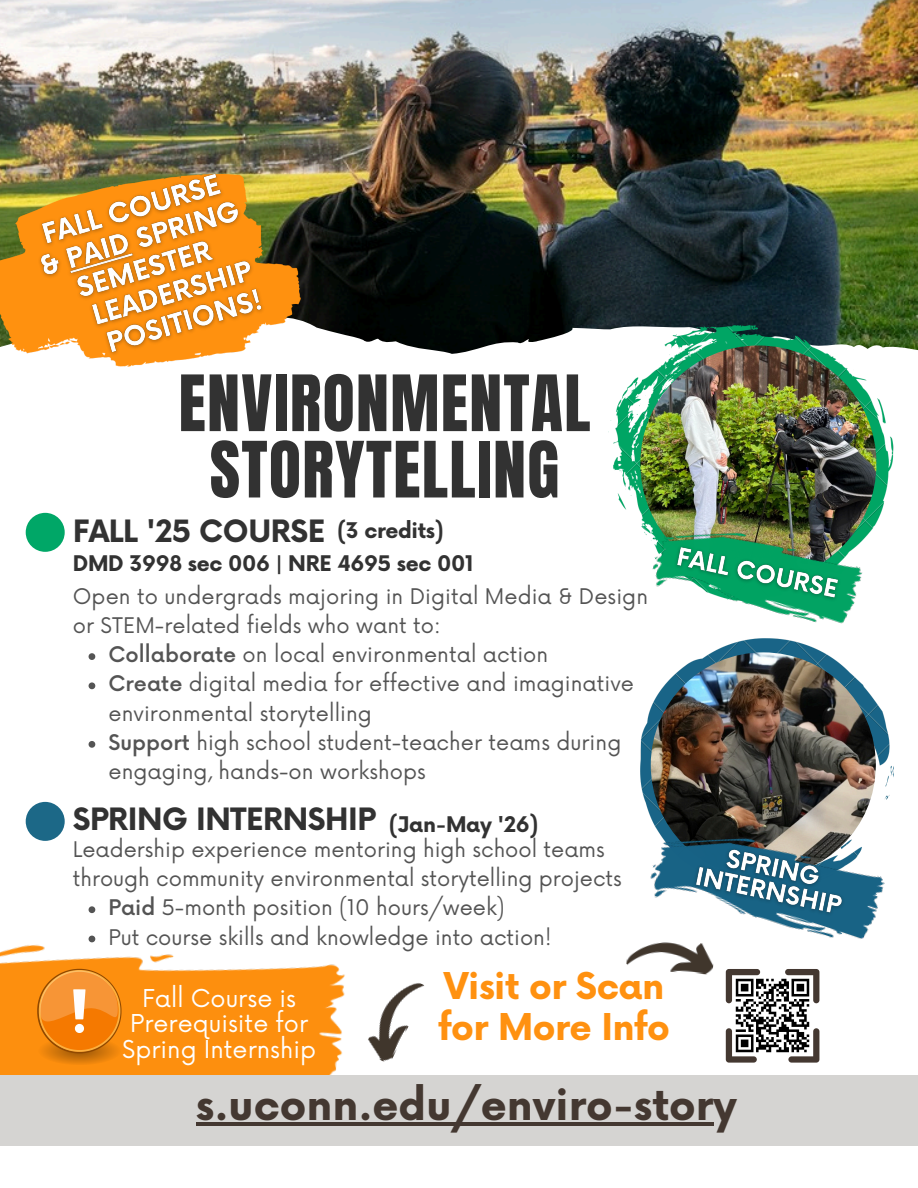
<style>
.page{position:relative;width:918px;height:1188px;background:#fff}
.page>*{position:absolute;margin:0;border:0;box-sizing:border-box;transform-origin:0 0}
.t1{font:66px/66.3px "Anton";letter-spacing:.02em;color:#323232;text-align:center}
.t2{font:700 42px "Now";color:#443831}
.t3{font:700 36px/41.7px "Now";letter-spacing:-.015em;color:#ff9110}
.t4{font:700 30px "Now";letter-spacing:-.015em;color:#323232}
.t5{font:24px/25.8px "Now";color:#fff;text-align:center}
.t6{font:21px/29.2px "Now";letter-spacing:.005em;color:#545454}
.t7{font:700 21px "Now";letter-spacing:-.015em;color:#323232}
.s1{font-weight:500}
</style>
<div class="page">
<img style="left:0;top:0;width:918px;height:354px">
<img style="left:0;top:174px;width:300px;height:180px">
<div style="left:26px;top:513px;width:39px;height:39px;background:#00a767;border-radius:50%"></div>
<div style="left:26px;top:802px;width:39px;height:39px;background:#1c6887;border-radius:50%"></div>
<img style="left:0;top:935px;width:356px;height:141px">
<svg style="left:89px;top:906px;width:6px;height:7px"></svg>
<svg style="left:89px;top:936px;width:6px;height:6px"></svg>
<svg style="left:89px;top:653px;width:6px;height:7px"></svg>
<svg style="left:89px;top:682px;width:6px;height:7px"></svg>
<svg style="left:89px;top:741px;width:6px;height:7px"></svg>
<img style="left:728px;top:971px;width:90px;height:82px">
<svg style="left:788px;top:1028px;width:31px;height:34px"></svg>
<svg style="left:726px;top:1028px;width:31px;height:34px"></svg>
<svg style="left:785px;top:969px;width:34px;height:34px"></svg>
<svg style="left:726px;top:969px;width:34px;height:34px"></svg>
<div style="left:0;top:1076px;width:918px;height:70px;background:#d5d4d2"></div>
<img style="left:368px;top:983px;width:56px;height:79px">
<img style="left:626px;top:947px;width:88px;height:28px">
<svg style="left:37px;top:968px;width:85px;height:97px;background:#f08c23"></svg>
<img style="left:609px;top:325px;width:285px;height:211px">
<img style="left:640px;top:346px;width:236px;height:236px;border-radius:50%">
<img style="left:646px;top:506px;width:221px;height:118px">
<img style="left:668px;top:538px;width:181px;height:71px">
<img style="left:641px;top:638px;width:253px;height:170px">
<img style="left:651px;top:652px;width:225px;height:225px;border-radius:50%">
<img style="left:644px;top:808px;width:241px;height:157px">
<img style="left:686px;top:834px;width:170px;height:90px">
<img style="left:16px;top:161px;width:260px;height:206px">
<hr style="left:196px;top:1122px;width:517px;height:4px;background:#443831">
<p class="t1" style="left:179px;top:371px;width:413px">ENVIRONMENTAL<br>STORYTELLING</p>
<p class="t4" style="left:73px;top:515px;width:254px">FALL '25 COURSE</p>
<h5 class="t7" style="left:337px;top:519px;width:108px">(3 credits)</h5>
<p class="t7" style="left:73px;top:552px;width:403px">DMD 3998 sec 006 | NRE 4695 sec 001</p>
<p class="t6" style="left:73px;top:583px;width:577px">Open to undergrads majoring in Digital Media &amp; Design or STEM-related fields who want to:</p>
<h1 class="t6" style="left:108px;top:641px;width:441px"><span class="s1">Collaborate</span> on local environmental action</h1>
<h4 class="t6" style="left:108px;top:670px;width:527px"><span class="s1">Create</span> digital media for effective and imaginative environmental storytelling</h4>
<p class="t6" style="left:108px;top:729px;width:514px"><span class="s1">Support</span> high school student-teacher teams during engaging, hands-on workshops</p>
<p class="t4" style="left:73px;top:803px;width:305px">SPRING INTERNSHIP</p>
<p class="t7" style="left:389px;top:813px;width:151px">(Jan-May '26)</p>
<p class="t6" style="left:73px;top:836px;width:551px">Leadership experience mentoring high school teams through community environmental storytelling projects</p>
<p class="t6" style="left:108px;top:894px;width:398px"><span class="s1">Paid</span> 5-month position (10 hours/week)</p>
<p class="t6" style="left:108px;top:923px;width:444px">Put course skills and knowledge into action!</p>
<p class="t5" style="left:122px;top:986px;width:195px">Fall Course is<br>Prerequisite for<br>Spring Internship</p>
<p class="t3" style="left:438px;top:967px;width:233px">Visit or Scan for More Info</p>
<p class="t2" style="left:196px;top:1082px;width:543px">s.uconn.edu/enviro-story</p>
</div>
